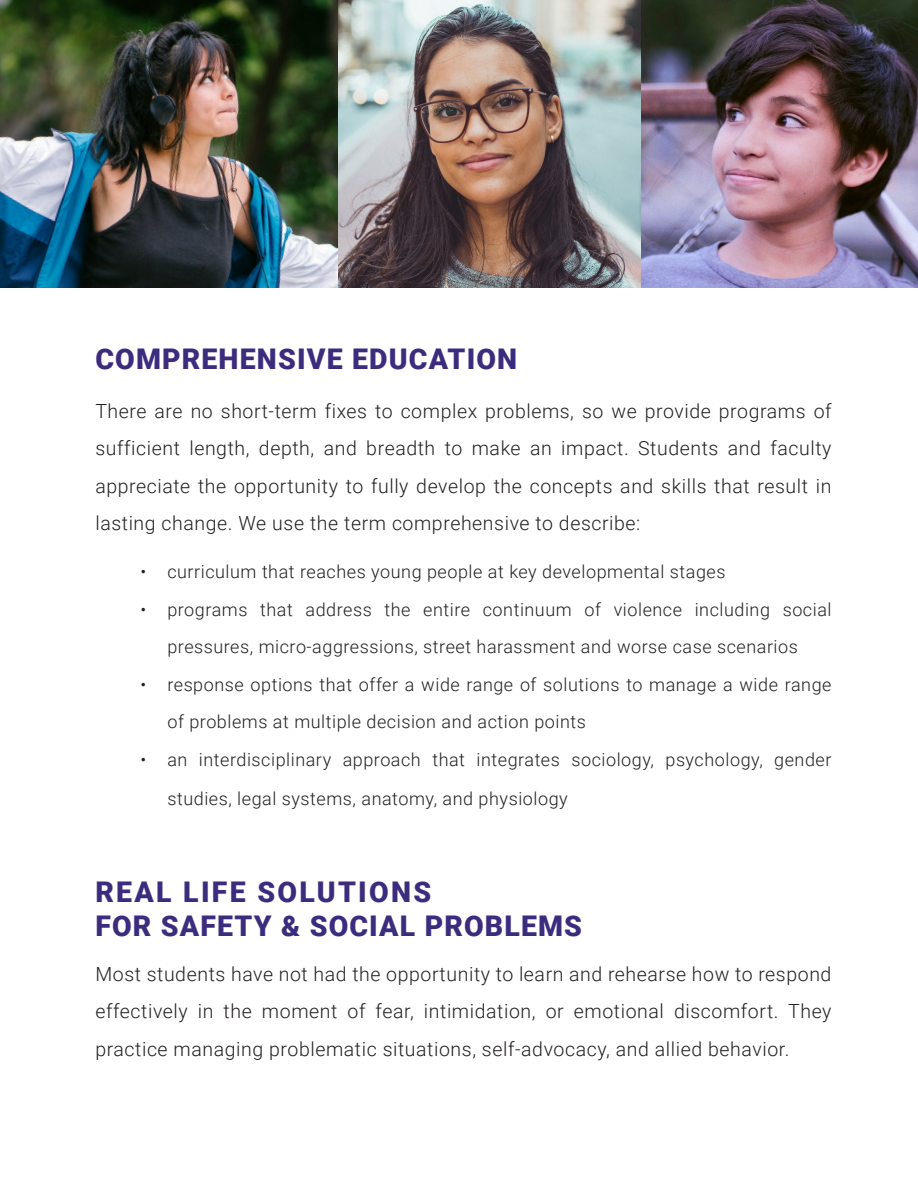
<style>
.page{position:relative;width:918px;height:1188px;background:#fff}
.page>*{position:absolute;margin:0;border:0;box-sizing:border-box;transform-origin:0 0}
.t1{font:900 28.5px/34.2px "Roboto";letter-spacing:.04em;color:#3c2c7e}
.t2{font:300 19.5px/37.5px "Roboto";letter-spacing:.03em;color:#231f20;text-align:justify}
.t3{font:300 18px/37.5px "Roboto";letter-spacing:.03em;color:#231f20}
</style>
<div class="page">
<img style="left:640px;top:0;width:278px;height:288px">
<img style="left:338px;top:0;width:302px;height:288px">
<img style="left:0;top:0;width:338px;height:288px">
<p class="t1" style="left:95px;top:341px;width:423px">COMPREHENSIVE EDUCATION</p>
<p class="t2" style="left:95px;top:391px;width:738px">There are no short-term fixes to complex problems, so we provide programs of sufficient length, depth, and breadth to make an impact. Students and faculty appreciate the opportunity to fully develop the concepts and skills that result in lasting change. We use the term comprehensive to describe:</p>
<p class="t3" style="left:140px;top:552px;width:587px">• curriculum that reaches young people at key developmental stages</p>
<p class="t3" style="left:140px;top:590px;width:693px;text-align:center">• programs that address the entire continuum of violence including social pressures, micro-aggressions, street harassment and worse case scenarios</p>
<p class="t3" style="left:167px;top:665px;width:666px;text-indent:-27px">• response options that offer a wide range of solutions to manage a wide range of problems at multiple decision and action points</p>
<p class="t3" style="left:167px;top:739px;width:666px;line-height:39px;text-indent:-27px">• an interdisciplinary approach that integrates sociology, psychology, gender studies, legal systems, anatomy, and physiology</p>
<p class="t1" style="left:95px;top:874px;width:488px">REAL LIFE SOLUTIONS<br>FOR SAFETY &amp; SOCIAL PROBLEMS</p>
<p class="t2" style="left:95px;top:954px;width:738px">Most students have not had the opportunity to learn and rehearse how to respond effectively in the moment of fear, intimidation, or emotional discomfort. They practice managing problematic situations, self-advocacy, and allied behavior.</p>
</div>
